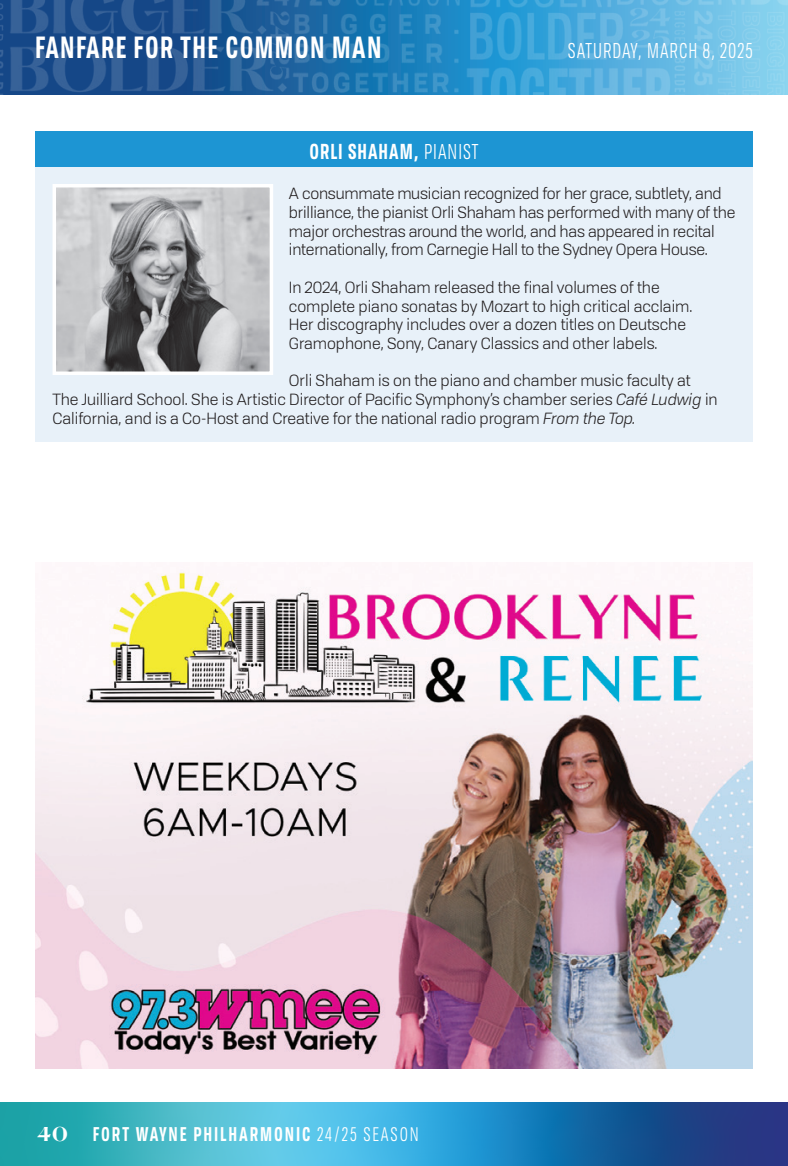
<style>
.page{position:relative;width:788px;height:1166px;background:#fff}
.page>*{position:absolute;margin:0;border:0;box-sizing:border-box;transform-origin:0 0}
.t1{font:29.75px "Tofino Cond Semibold Personal";letter-spacing:.05em;color:#fff}
.t2{font:21px "Tofino Cond Book Personal";letter-spacing:.05em;color:#fff}
.t3{font:21px "Tofino Cond Semibold Personal";letter-spacing:.05em;color:#fff}
.t4{font:19.25px "Tofino Cond Semibold Personal";letter-spacing:.1em;color:#fff}
.t5{font:700 17.5px "PP Hatton";color:#fff}
.t6{font:15.75px/18.7px "Tofino Book Personal";color:#231f20}
.s1{font-family:"Tofino Cond Book Personal"}
.s2{font-family:"Tofino Book Italic Personal"}
</style>
<div class="page">
<svg style="left:0;top:1102px;width:788px;height:64px;background:#3191bb"></svg>
<img style="left:0;top:0;width:788px;height:94px">
<div style="left:35px;top:149px;width:717px;height:292px;background:#e8f1f9"></div>
<div style="left:35px;top:131px;width:717px;height:35px;background:#1d95d3"></div>
<img style="left:58px;top:189px;width:210px;height:181px">
<div style="left:53px;top:184px;width:220px;height:191px;border:4px solid #fff"></div>
<img style="left:36px;top:571px;width:716px;height:497px">
<h1 class="t1" style="left:35px;top:26px;width:347px">FANFARE FOR THE COMMON MAN</h1>
<h2 class="t2" style="left:567px;top:37px;width:187px">SATURDAY, MARCH 8, 2025</h2>
<h2 class="t3" style="left:309px;top:136px;width:170px">ORLI SHAHAM, <span class="s1">PIANIST</span></h2>
<p class="t6" style="left:289px;top:183px;width:448px">A consummate musician recognized for her grace, subtlety, and brilliance, the pianist Orli Shaham has performed with many of the major orchestras around the world, and has appeared in recital internationally, from Carnegie Hall to the Sydney Opera House.</p>
<p class="t6" style="left:289px;top:277px;width:405px">In 2024, Orli Shaham released the final volumes of the complete piano sonatas by Mozart to high critical acclaim.<br>Her discography includes over a dozen titles on Deutsche Gramophone, Sony, Canary Classics and other labels.</p>
<p class="t6" style="left:53px;top:371px;width:666px;text-indent:236px">Orli Shaham is on the piano and chamber music faculty at<br>The Juilliard School. She is Artistic Director of Pacific Symphony’s chamber series <span class="s2">Café Ludwig</span> in<br>California, and is a Co-Host and Creative for the national radio program <span class="s2">From the Top.</span></p>
<p class="t5" style="left:37px;top:1125px;width:33px">40</p>
<p class="t4" style="left:93px;top:1120px;width:327px">FORT WAYNE PHILHARMONIC <span class="s1">24/25 SEASON</span></p>
</div>
